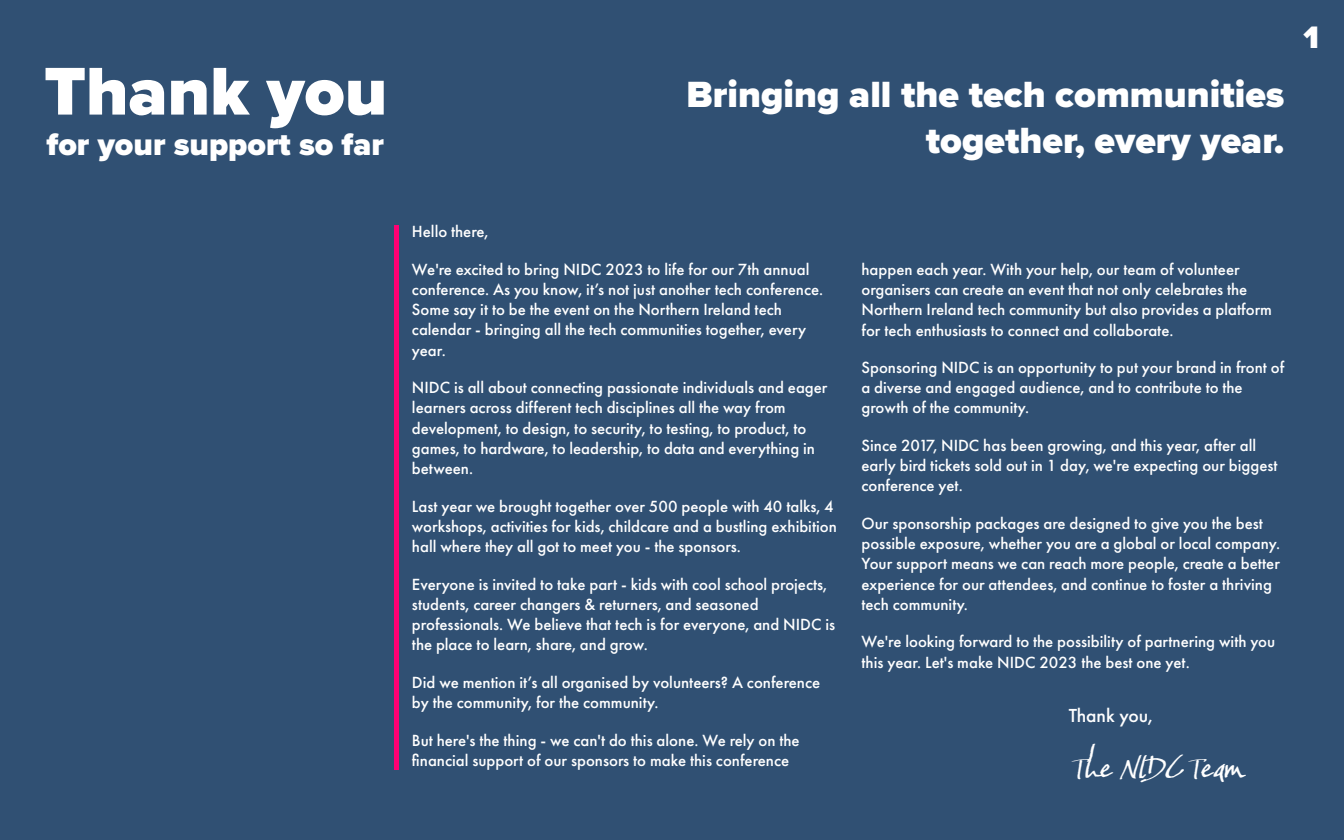
<style>
.page{position:relative;width:1344px;height:840px;background:#305073}
.page>*{position:absolute;margin:0;border:0;box-sizing:border-box;transform-origin:0 0}
.t1{font:900 70px "Proxima Nova";color:#fff}
.t2{font:900 37.8px/45.8px "Proxima Nova";color:#fff;text-align:right}
.t3{font:35px "Baka Too";color:#fff}
.t4{font:900 32.2px "Proxima Nova";color:#fff}
.t5{font:500 19.6px "Futura PT";color:#fff}
.t6{font:500 16.8px/20.2px "Futura PT";color:#fff}
</style>
<div class="page">
<hr style="left:395px;top:225px;width:4px;height:545px;background:#ff0073">
<h1 class="t1" style="left:44px;top:39px;width:344px">Thank you</h1>
<h3 class="t4" style="left:46px;top:120px;width:339px">for your support so far</h3>
<h2 class="t2" style="left:686px;top:71px;width:599px">Bringing all the tech communities together, every year.</h2>
<h3 class="t4" style="left:1303px;top:14px;width:17px">1</h3>
<p class="t6" style="left:412px;top:222px;width:78px">Hello there,</p>
<p class="t6" style="left:412px;top:259px;width:413px">We're excited to bring NIDC 2023 to life for our 7th annual conference. As you know, it’s not just another tech conference.<br>Some say it to be the event on the Northern Ireland tech calendar - bringing all the tech communities together, every year.</p>
<p class="t6" style="left:412px;top:378px;width:417px">NIDC is all about connecting passionate individuals and eager learners across different tech disciplines all the way from development, to design, to security, to testing, to product, to games, to hardware, to leadership, to data and everything in between.</p>
<p class="t6" style="left:412px;top:496px;width:426px">Last year we brought together over 500 people with 40 talks, 4 workshops, activities for kids, childcare and a bustling exhibition hall where they all got to meet you - the sponsors.</p>
<p class="t6" style="left:412px;top:574px;width:425px">Everyone is invited to take part - kids with cool school projects, students, career changers &amp; returners, and seasoned professionals. We believe that tech is for everyone, and NIDC is the place to learn, share, and grow.</p>
<p class="t6" style="left:412px;top:672px;width:410px">Did we mention it’s all organised by volunteers? A conference by the community, for the community.</p>
<p class="t6" style="left:412px;top:730px;width:389px">But here's the thing - we can't do this alone. We rely on the financial support of our sponsors to make this conference</p>
<p class="t6" style="left:861px;top:259px;width:412px">happen each year. With your help, our team of volunteer organisers can create an event that not only celebrates the Northern Ireland tech community but also provides a platform for tech enthusiasts to connect and collaborate.</p>
<p class="t6" style="left:861px;top:358px;width:424px">Sponsoring NIDC is an opportunity to put your brand in front of a diverse and engaged audience, and to contribute to the growth of the community.</p>
<p class="t6" style="left:861px;top:435px;width:418px">Since 2017, NIDC has been growing, and this year, after all early bird tickets sold out in 1 day, we're expecting our biggest conference yet.</p>
<p class="t6" style="left:861px;top:513px;width:420px">Our sponsorship packages are designed to give you the best possible exposure, whether you are a global or local company.<br>Your support means we can reach more people, create a better experience for our attendees, and continue to foster a thriving tech community.</p>
<p class="t6" style="left:861px;top:632px;width:415px">We're looking forward to the possibility of partnering with you this year. Let's make NIDC 2023 the best one yet.</p>
<p class="t5" style="left:1069px;top:703px;width:85px">Thank you,</p>
<h3 class="t3" style="left:1075px;top:746px;width:172px">The NIDC Team</h3>
</div>
